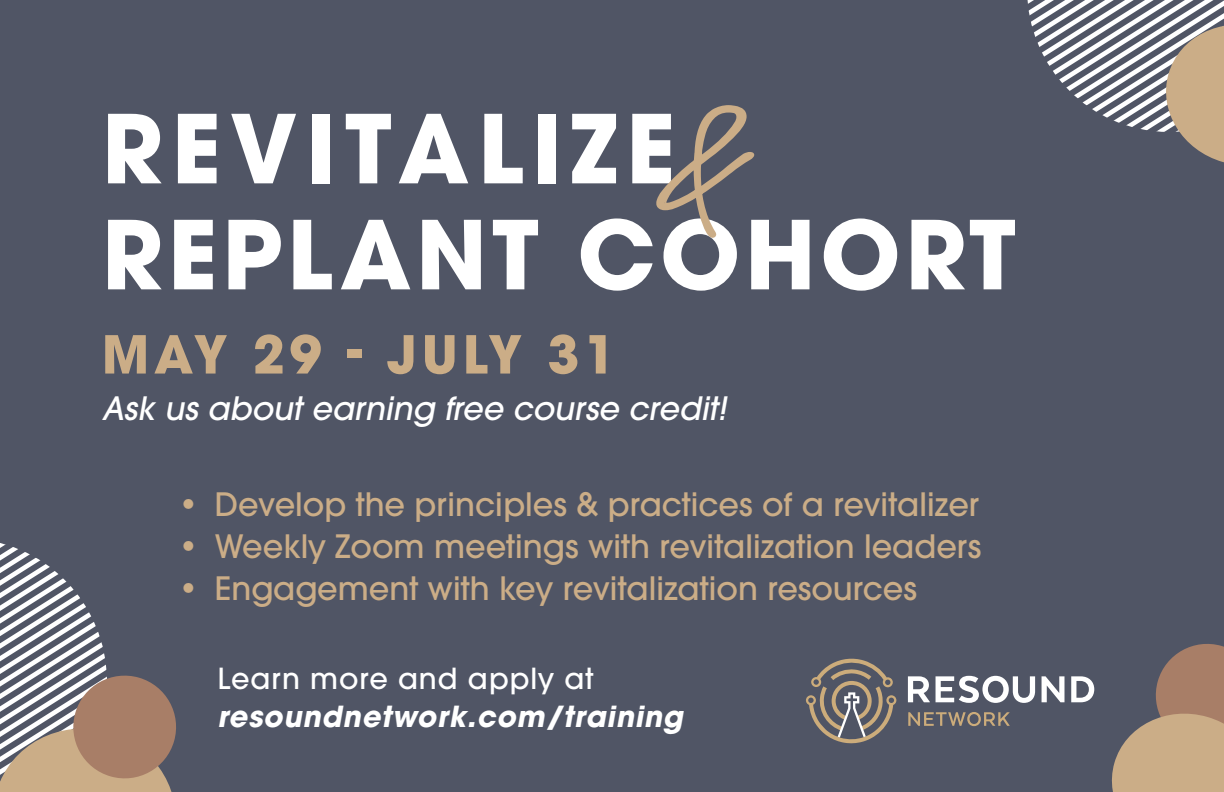
<style>
.page{position:relative;width:1224px;height:792px;background:#505565}
.page>*{position:absolute;margin:0;border:0;box-sizing:border-box;transform-origin:0 0}
.t1{font:700 94px "ITC Avant Garde Pro";letter-spacing:.06em;color:#fff}
.t2{font:700 94px "ITC Avant Garde Pro";letter-spacing:.09em;color:#fff}
.t3{font:700 52px "ITC Avant Garde Pro";letter-spacing:.09em;color:#cbad87}
.t4{font:500 32px "ITC Avant Garde Pro";color:#cbad87}
.t5{font:italic 500 32px "ITC Avant Garde Pro";color:#fff}
.t6{font:italic 700 28.8px "ITC Avant Garde Pro";color:#fff}
.t7{font:500 28.8px "ITC Avant Garde Pro";letter-spacing:.03em;color:#fff}
</style>
<div class="page">
<svg style="left:0;top:543px;width:176px;height:249px"></svg>
<svg style="left:1027px;top:0;width:197px;height:163px"></svg>
<svg style="left:1111px;top:644px;width:113px;height:148px"></svg>
<svg style="left:656px;top:105px;width:98px;height:133px"></svg>
<svg style="left:908px;top:712px;width:102px;height:14px"></svg>
<svg style="left:908px;top:676px;width:22px;height:26px"></svg>
<svg style="left:936px;top:676px;width:99px;height:27px"></svg>
<svg style="left:1042px;top:676px;width:23px;height:26px"></svg>
<svg style="left:1071px;top:676px;width:23px;height:26px"></svg>
<svg style="left:806px;top:658px;width:90px;height:86px"></svg>
<p class="t2" style="left:102px;top:86px;width:575px">REVITALIZE</p>
<p class="t1" style="left:102px;top:192px;width:916px">REPLANT COHORT</p>
<p class="t3" style="left:102px;top:320px;width:516px">MAY 29 - JULY 31</p>
<p class="t5" style="left:102px;top:388px;width:633px">Ask us about earning free course credit!</p>
<p class="t4" style="left:179px;top:484px;width:802px">• Develop the principles &amp; practices of a revitalizer</p>
<p class="t4" style="left:179px;top:526px;width:804px">• Weekly Zoom meetings with revitalization leaders</p>
<p class="t4" style="left:179px;top:568px;width:740px">• Engagement with key revitalization resources</p>
<p class="t7" style="left:217px;top:660px;width:378px">Learn more and apply at</p>
<p class="t6" style="left:217px;top:697px;width:474px">resoundnetwork.com/training</p>
</div>
